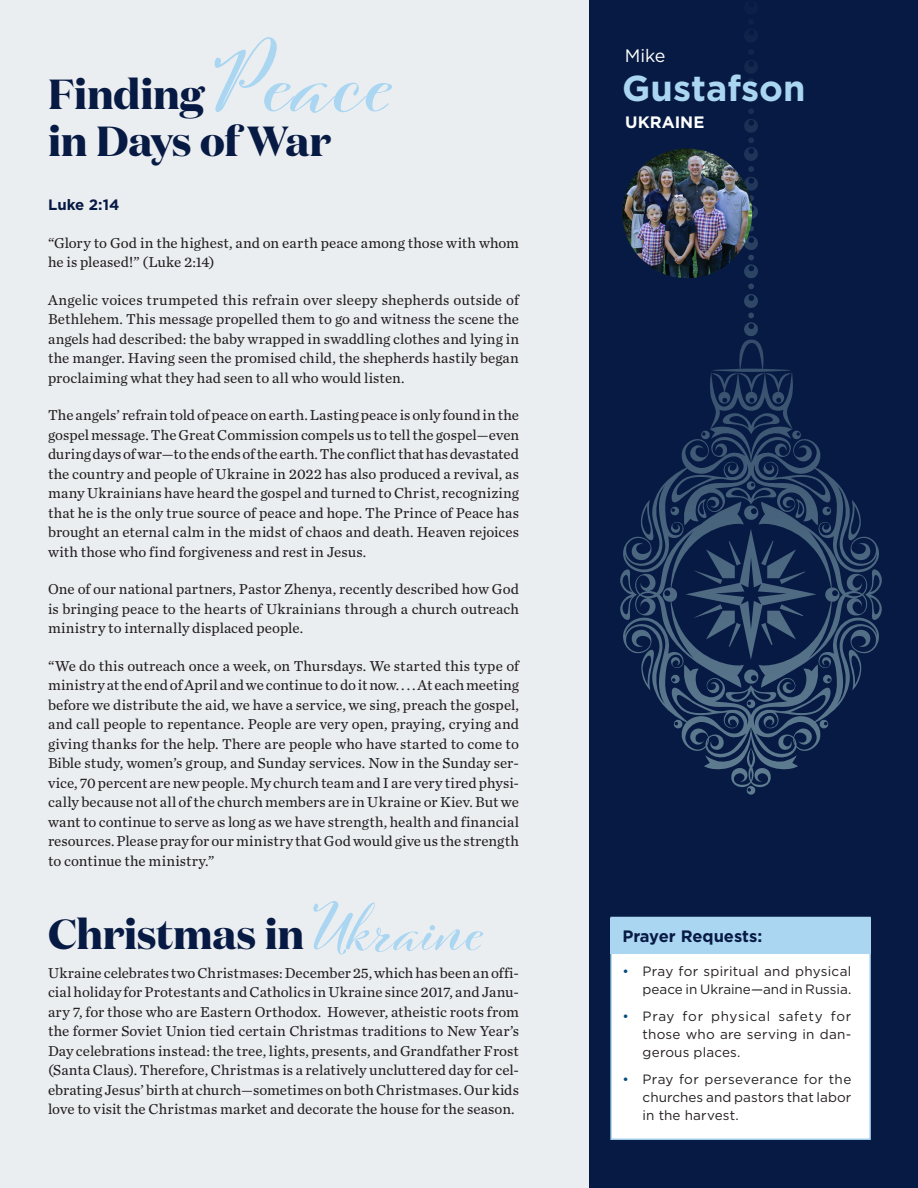
<style>
.page{position:relative;width:918px;height:1188px;background:#ebeef1}
.page>*{position:absolute;margin:0;border:0;box-sizing:border-box;transform-origin:0 0}
.Domaine_28pt{font:700 42px/46.5px "Domaine Display";letter-spacing:-.005em;color:#071a43}
.Gotham_bold_24pt{font:700 36px "Gotham";color:#aad6f2}
.Sub_-Gotham_book_14p{font:18px "Gotham";color:#fff}
.subhead_11pt_bold_bl{font:700 16.5px "Gotham";color:#071a43}
.subhead_11pt_bold_AL{font:700 16.5px "Gotham";color:#fff}
.bodytext{font:15px/19.5px "Chronicle Text G2";letter-spacing:.005em;color:#231f20;text-align:justify}
.paragraph_header{font:700 15px "Gotham";color:#071a43}
.t1{font:13.5px/18px "Gotham";letter-spacing:.01em;color:#231f20;text-align:justify}
.s1{font-family:"Cinque Donne";font-size:90px;color:#aad6f2}
.s2{font-family:"Cinque Donne";font-size:60px;color:#aad6f2}
.s3{color:#044d7c}
</style>
<div class="page">
<div style="left:589px;top:0;width:329px;height:1188px;background:#071a43"></div>
<svg style="left:744px;top:41px;width:14px;height:178px"></svg>
<svg style="left:711px;top:226px;width:80px;height:146px"></svg>
<svg style="left:667px;top:373px;width:168px;height:108px"></svg>
<svg style="left:701px;top:430px;width:9px;height:10px"></svg>
<svg style="left:792px;top:430px;width:9px;height:10px"></svg>
<svg style="left:722px;top:413px;width:58px;height:21px"></svg>
<svg style="left:620px;top:481px;width:262px;height:314px"></svg>
<div style="left:611px;top:917px;width:259px;height:222px;background:#fff"></div>
<div style="left:610px;top:918px;width:261px;height:36px;background:#aad6f2"></div>
<div style="left:610px;top:917px;width:261px;height:223px;border:2px solid #aad6f2"></div>
<img style="left:622px;top:148px;width:130px;height:130px;border-radius:65px">
<p class="Domaine_28pt" style="left:48px;top:71px;width:347px">Finding <span class="s1">Peace </span>in Days of War</p>
<p class="paragraph_header" style="left:48px;top:195px;width:73px">Luke 2:14</p>
<p class="bodytext" style="left:48px;top:232px;width:473px">“Glory to God in the highest, and on earth peace among those with whom he is pleased!” (Luke 2:14)</p>
<p class="bodytext" style="left:48px;top:289px;width:473px">Angelic voices trumpeted this refrain over sleepy shepherds outside of Bethlehem. This message propelled them to go and witness the scene the angels had described: the baby wrapped in swaddling clothes and lying in the manger. Having seen the promised child, the shepherds hastily began proclaiming what they had seen to all who would listen.</p>
<p class="bodytext" style="left:48px;top:405px;width:473px">The angels’ refrain told of peace on earth. Lasting peace is only found in the gospel message. The Great Commission compels us to tell the gospel—even during days of war—to the ends of the earth. The conflict that has devastated the country and people of Ukraine in 2022 has also produced a revival, as many Ukrainians have heard the gospel and turned to Christ, recognizing that he is the only true source of peace and hope. The Prince of Peace has brought an eternal calm in the midst of chaos and death. Heaven rejoices with those who find forgiveness and rest in Jesus.</p>
<p class="bodytext" style="left:48px;top:579px;width:472px">One of our national partners, Pastor Zhenya, recently described how God is bringing peace to the hearts of Ukrainians through a church outreach ministry to internally displaced people.</p>
<p class="bodytext" style="left:48px;top:655px;width:473px">“We do this outreach once a week, on Thursdays. We started this type of ministry at the end of April and we continue to do it now. . . . At each meeting before we distribute the aid, we have a service, we sing, preach the gospel, and call people to repentance. People are very open, praying, crying and giving thanks for the help. There are people who have started to come to Bible study, women’s group, and Sunday services. Now in the Sunday ser&shy;vice, 70 percent are new people. My church team and I are very tired physi&shy;cally because not all of the church members are in Ukraine or Kiev. But we want to continue to serve as long as we have strength, health and financial resources. Please pray for our ministry that God would give us the strength to continue the ministry.”</p>
<p class="Domaine_28pt" style="left:48px;top:910px;width:437px">Christmas in <span class="s2">Ukraine</span></p>
<p class="bodytext" style="left:48px;top:962px;width:472px">Ukraine celebrates two Christmases: December 25, which has been an offi&shy;cial holiday for Protestants and Catholics in Ukraine since 2017, and Janu&shy;ary 7, for those who are Eastern Orthodox. However, atheistic roots from the former Soviet Union tied certain Christmas traditions to New Year’s Day celebrations instead: the tree, lights, presents, and Grandfather Frost (Santa Claus). Therefore, Christmas is a relatively uncluttered day for cel&shy;ebrating Jesus’ birth at church—sometimes on both Christmases. Our kids love to visit the Christmas market and decorate the house for the season.</p>
<p class="Sub_-Gotham_book_14p" style="left:625px;top:45px;width:42px">Mike</p>
<p class="Gotham_bold_24pt" style="left:622px;top:65px;width:185px">Gustafson</p>
<p class="subhead_11pt_bold_AL" style="left:625px;top:112px;width:81px">UKRAINE</p>
<p class="subhead_11pt_bold_bl" style="left:622px;top:925px;width:141px">Prayer Requests:</p>
<p class="t1" style="left:622px;top:962px;width:230px;text-align:right"><span class="s3">•</span> Pray for spiritual and physical peace in Ukraine—and in Russia.</p>
<p class="t1" style="left:643px;top:1007px;width:210px;text-indent:-20px"><span class="s3">•</span> Pray for physical safety for those who are serving in dan&shy;gerous places.</p>
<p class="t1" style="left:643px;top:1070px;width:210px;text-indent:-20px"><span class="s3">•</span> Pray for perseverance for the churches and pastors that labor in the harvest.</p>
</div>
